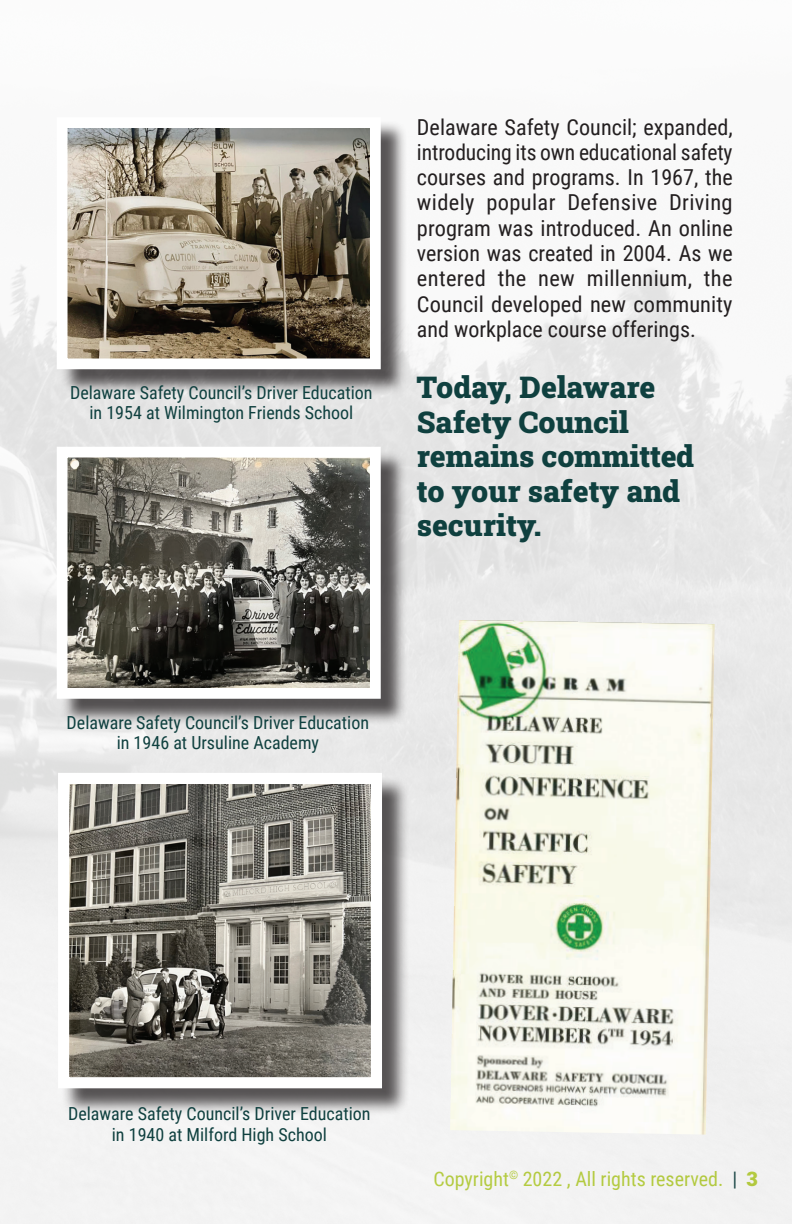
<style>
.page{position:relative;width:792px;height:1224px;background:#fff}
.page>*{position:absolute;margin:0;border:0;box-sizing:border-box;transform-origin:0 0}
.t1{font:30px/34.4px "Roboto Slab";color:#0f403f}
.t2{font:22px/25.4px "Roboto Condensed";color:#231f20;text-align:justify}
.t3{font:20px "Roboto Condensed";color:#b7d133}
.t4{font:18px/20.8px "Roboto Condensed";color:#0f403f;text-align:center}
.s1{color:#0f403f}
.s2{font-family:"Roboto Slab"}
</style>
<div class="page">
<div style="left:61px;top:776px;width:349px;height:340px;background:#231f20;opacity:.75"></div>
<img style="left:70px;top:785px;width:300px;height:291px">
<div style="left:58px;top:773px;width:324px;height:315px;border:11px solid #fff"></div>
<div style="left:61px;top:121px;width:347px;height:275px;background:#231f20;opacity:.75"></div>
<img style="left:69px;top:129px;width:300px;height:228px">
<div style="left:57px;top:117px;width:324px;height:252px;border:11px solid #fff"></div>
<div style="left:61px;top:451px;width:347px;height:275px;background:#231f20;opacity:.75"></div>
<img style="left:69px;top:459px;width:300px;height:228px">
<div style="left:57px;top:447px;width:324px;height:252px;border:11px solid #fff"></div>
<img style="left:450px;top:620px;width:265px;height:515px">
<p class="t4" style="left:70px;top:381px;width:304px">Delaware Safety Council’s Driver Education in 1954 at Wilmington Friends School</p>
<p class="t2" style="left:417px;top:113px;width:317px">Delaware Safety Council; expanded, introducing its own educational safety courses and programs. In 1967, the widely popular Defensive Driving program was introduced. An online version was created in 2004. As we entered the new millennium, the Council developed new community and workplace course offerings.</p>
<h1 class="t1" style="left:417px;top:370px;width:279px">Today, Delaware<br>Safety Council remains committed to your safety and security.</h1>
<p class="t4" style="left:67px;top:711px;width:304px">Delaware Safety Council’s Driver Education in 1946 at Ursuline Academy</p>
<p class="t4" style="left:68px;top:1102px;width:304px">Delaware Safety Council’s Driver Education in 1940 at Milford High School</p>
<p class="t3" style="left:433px;top:1165px;width:325px">Copyright<sup>©</sup> 2022 , All rights reserved. <span class="s1">|</span> <span class="s2">3</span></p>
</div>
